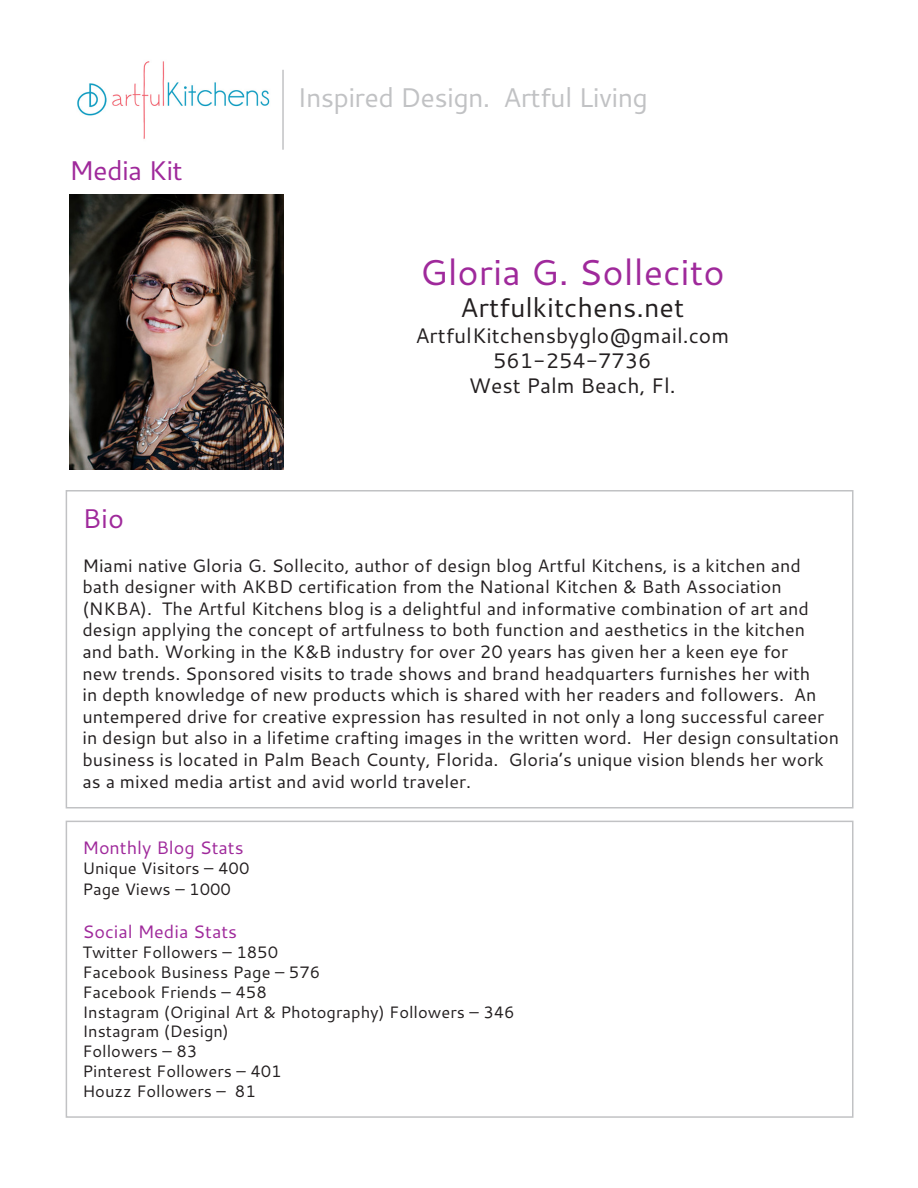
<style>
.page{position:relative;width:918px;height:1188px;background:#fff}
.page>*{position:absolute;margin:0;border:0;box-sizing:border-box;transform-origin:0 0}
.t1{font:36px "Cantarell";color:#9f299b}
.t2{font:27px "Cantarell";letter-spacing:-.025em;color:#c1c2c4}
.t3{font:27px "Cantarell";color:#231f20}
.t4{font:27px "Cantarell";letter-spacing:-.025em;color:#9f299b}
.t5{font:21px "Cantarell";color:#231f20}
.t6{font:18px/21.6px "Cantarell";color:#231f20}
.t7{font:18px "Cantarell";color:#9f299b}
.t8{font:16.5px/19.8px "Cantarell";color:#231f20}
</style>
<div class="page">
<hr style="left:282px;top:70px;width:2px;height:80px;background:#c1c2c4">
<img style="left:69px;top:194px;width:215px;height:275px">
<div style="left:66px;top:490px;width:788px;height:318px;border:2px solid #c1c2c4"></div>
<div style="left:66px;top:821px;width:788px;height:297px;border:2px solid #c1c2c4"></div>
<img style="left:77px;top:61px;width:193px;height:78px">
<p class="t4" style="left:69px;top:152px;width:115px">Media Kit</p>
<p class="t2" style="left:297px;top:78px;width:353px">Inspired Design. Artful Living</p>
<p class="t1" style="left:420px;top:247px;width:306px">Gloria G. Sollecito</p>
<p class="t3" style="left:460px;top:289px;width:226px">Artfulkitchens.net</p>
<p class="t5" style="left:415px;top:321px;width:315px">ArtfulKitchensbyglo@gmail.com</p>
<p class="t5" style="left:493px;top:346px;width:160px">561-254-7736</p>
<p class="t5" style="left:469px;top:371px;width:208px">West Palm Beach, Fl.</p>
<p class="t4" style="left:82px;top:500px;width:43px">Bio</p>
<p class="t6" style="left:82px;top:554px;width:758px">Miami native Gloria G. Sollecito, author of design blog Artful Kitchens, is a kitchen and bath designer with AKBD certification from the National Kitchen &amp; Bath Association (NKBA). The Artful Kitchens blog is a delightful and informative combination of art and design applying the concept of artfulness to both function and aesthetics in the kitchen and bath. Working in the K&amp;B industry for over 20 years has given her a keen eye for<br>new trends. Sponsored visits to trade shows and brand headquarters furnishes her with<br>in depth knowledge of new products which is shared with her readers and followers. An untempered drive for creative expression has resulted in not only a long successful career in design but also in a lifetime crafting images in the written word. Her design consultation business is located in Palm Beach County, Florida. Gloria’s unique vision blends her work as a mixed media artist and avid world traveler.</p>
<p class="t7" style="left:82px;top:835px;width:163px">Monthly Blog Stats</p>
<p class="t8" style="left:82px;top:857px;width:169px">Unique Visitors – 400</p>
<p class="t8" style="left:82px;top:879px;width:150px">Page Views – 1000</p>
<p class="t7" style="left:82px;top:920px;width:156px">Social Media Stats</p>
<p class="t8" style="left:82px;top:942px;width:197px">Twitter Followers – 1850</p>
<p class="t8" style="left:82px;top:962px;width:239px">Facebook Business Page – 576</p>
<p class="t8" style="left:82px;top:981px;width:186px">Facebook Friends – 458</p>
<p class="t8" style="left:82px;top:1001px;width:434px">Instagram (Original Art &amp; Photography) Followers – 346</p>
<p class="t8" style="left:82px;top:1021px;width:148px">Instagram (Design)<br>Followers – 83</p>
<p class="t8" style="left:82px;top:1061px;width:201px">Pinterest Followers – 401</p>
<p class="t8" style="left:82px;top:1080px;width:175px">Houzz Followers – 81</p>
</div>
